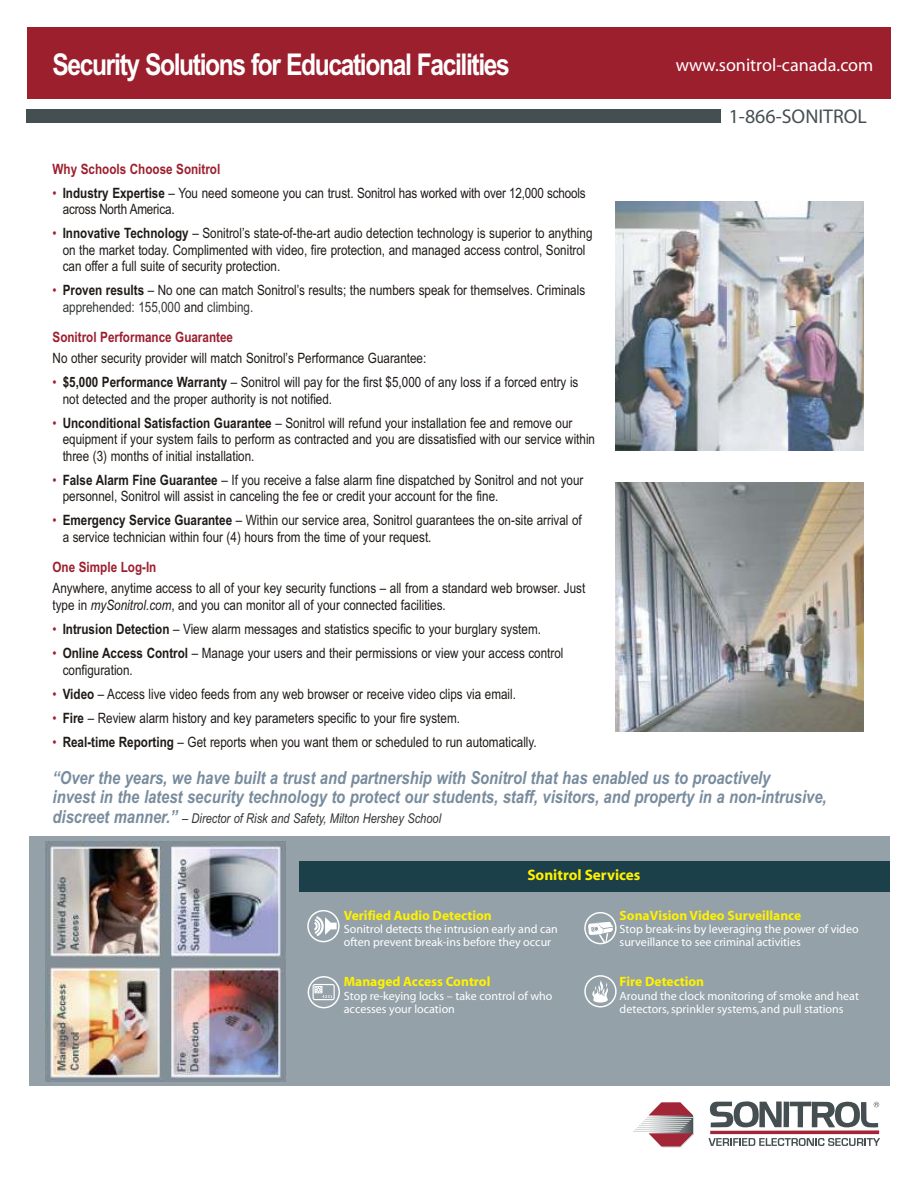
<style>
.page{position:relative;width:918px;height:1188px;background:#fff}
.page>*{position:absolute;margin:0;border:0;box-sizing:border-box;transform-origin:0 0}
.t1{font:700 30px "Arial Narrow";letter-spacing:-.045em;color:#fff}
.t2{font:19.95px "Myriad";color:#454f52}
.t3{font:18.15px "Myriad";color:#fff}
.t4{font:italic 700 18px/19.5px "Arial Narrow";color:#788c9e}
.t5{font:700 15.15px "Myriad";color:#fff200}
.t6{font:14.25px/16.5px "Arial Narrow";color:#1f1a17}
.t7{font:700 14.25px "Arial Narrow";color:#9c1f2e}
.t8{font:700 13.5px "Myriad";color:#fff200}
.t9{font:italic 13.5px "Arial Narrow";color:#333636}
.t10{font:12px/12.9px "Myriad";color:#fff}
.s1{color:#9c1f2e}
.s2{font-weight:700}
.s3{color:#333636}
.s4{font-style:italic}
.s5{font-weight:700;font-size:18px;color:#788c9e}
</style>
<div class="page">
<div style="left:29px;top:836px;width:860px;height:250px;background:#94a1a8"></div>
<div style="left:299px;top:861px;width:590px;height:31px;background:#1c404a"></div>
<svg style="left:307px;top:910px;width:33px;height:32px"></svg>
<svg style="left:308px;top:976px;width:32px;height:32px"></svg>
<svg style="left:584px;top:975px;width:33px;height:33px"></svg>
<svg style="left:584px;top:912px;width:33px;height:33px"></svg>
<div style="left:784px;top:1102px;width:5px;height:25px;background:#454f52"></div>
<svg style="left:709px;top:1101px;width:73px;height:27px"></svg>
<svg style="left:790px;top:1101px;width:89px;height:27px"></svg>
<hr style="left:647px;top:1117px;width:46px;height:1px;background:#d1d4d4">
<hr style="left:645px;top:1119px;width:46px;height:1px;background:#d1d4d4">
<hr style="left:643px;top:1121px;width:46px;height:1px;background:#d1d4d4">
<hr style="left:641px;top:1123px;width:46px;height:1px;background:#d1d4d4">
<hr style="left:639px;top:1125px;width:46px;height:1px;background:#d1d4d4">
<hr style="left:637px;top:1127px;width:47px;height:1px;background:#d1d4d4">
<hr style="left:635px;top:1129px;width:47px;height:1px;background:#d1d4d4">
<hr style="left:633px;top:1131px;width:47px;height:1px;background:#d1d4d4">
<svg style="left:649px;top:1102px;width:45px;height:46px"></svg>
<svg style="left:710px;top:1130px;width:169px;height:4px"></svg>
<svg style="left:708px;top:1138px;width:172px;height:8px"></svg>
<img style="left:45px;top:841px;width:241px;height:240px">
<div style="left:27px;top:27px;width:864px;height:72px;background:#9c1f2e"></div>
<div style="left:26px;top:109px;width:695px;height:13px;background:#454f52"></div>
<img style="left:615px;top:202px;width:249px;height:248px">
<img style="left:615px;top:483px;width:249px;height:248px">
<h1 class="t1" style="left:53px;top:54px;width:459px">Security Solutions for Educational Facilities</h1>
<p class="t7" style="left:53px;top:164px;width:169px">Why Schools Choose Sonitrol</p>
<p class="t6" style="left:63px;top:186px;width:525px;text-indent:-10px"><span class="s1">•</span> <span class="s2">Industry Expertise</span> – You need someone you can trust. Sonitrol has worked with over 12,000 schools across North America.</p>
<p class="t6" style="left:63px;top:226px;width:531px;text-indent:-10px"><span class="s1">•</span> <span class="s2">Innovative Technology</span> – Sonitrol’s state-of-the-art audio detection technology is superior to anything on the market today. Complimented with video, fire protection, and managed access control, Sonitrol can offer a full suite of security protection.</p>
<p class="t6" style="left:63px;top:283px;width:524px;text-indent:-10px"><span class="s1">•</span> <span class="s2">Proven results</span> – No one can match Sonitrol’s results; the numbers speak for themselves. Criminals <span class="s3">apprehended: 155,000</span> and <span class="s3">climbing.</span></p>
<p class="t7" style="left:53px;top:332px;width:182px">Sonitrol Performance Guarantee</p>
<p class="t6" style="left:53px;top:351px;width:375px">No other security provider will match Sonitrol’s Performance Guarantee:</p>
<p class="t6" style="left:63px;top:375px;width:517px;text-indent:-10px"><span class="s1">•</span> <span class="s2">$5,000 Performance Warranty</span> – Sonitrol will pay for the first $5,000 of any loss if a forced entry is not detected and the proper authority is not notified.</p>
<p class="t6" style="left:63px;top:416px;width:534px;text-indent:-10px"><span class="s1">•</span> <span class="s2">Unconditional Satisfaction Guarantee</span> – Sonitrol will refund your installation fee and remove our equipment if your system fails to perform as contracted and you are dissatisfied with our service within three (3) months of initial installation.</p>
<p class="t6" style="left:63px;top:473px;width:522px;text-indent:-10px"><span class="s1">•</span> <span class="s2">False Alarm Fine Guarantee</span> – If you receive a false alarm fine dispatched by Sonitrol and not your personnel, Sonitrol will assist in canceling the fee or credit your account for the fine.</p>
<p class="t6" style="left:63px;top:513px;width:521px;text-indent:-10px"><span class="s1">•</span> <span class="s2">Emergency Service Guarantee</span> – Within our service area, Sonitrol guarantees the on-site arrival of a service technician within four (4) hours from the time of your request.</p>
<p class="t7" style="left:53px;top:562px;width:105px">One Simple Log-In</p>
<p class="t6" style="left:53px;top:581px;width:534px;line-height:17.1px">Anywhere, anytime access to all of your key security functions – all from a standard web browser. Just type in <span class="s4">mySonitrol.com</span>, and you can monitor all of your connected facilities.</p>
<p class="t6" style="left:53px;top:622px;width:490px"><span class="s1">•</span> <span class="s2">Intrusion Detection</span> – View alarm messages and statistics specific to your burglary system.</p>
<p class="t6" style="left:63px;top:646px;width:502px;text-indent:-10px"><span class="s1">•</span> <span class="s2">Online Access Control</span> – Manage your users and their permissions or view your access control configuration.</p>
<p class="t6" style="left:53px;top:687px;width:465px"><span class="s1">•</span> <span class="s2">Video</span> – Access live video feeds from any web browser or receive video clips via email.</p>
<p class="t6" style="left:53px;top:711px;width:409px"><span class="s1">•</span> <span class="s2">Fire</span> – Review alarm history and key parameters specific to your fire system.</p>
<p class="t6" style="left:53px;top:735px;width:486px"><span class="s1">•</span> <span class="s2">Real-time Reporting</span> – Get reports when you want them or scheduled to run automatically.</p>
<p class="t3" style="left:676px;top:58px;width:199px">www.sonitrol-canada.com</p>
<h2 class="t2" style="left:729px;top:108px;width:140px">1-866-SONITROL</h2>
<p class="t4" style="left:53px;top:769px;width:776px">“Over the years, we have built a trust and partnership with Sonitrol that has enabled us to proactively<br>invest in the latest security technology to protect our students, staff, visitors, and property in a non-intrusive,</p>
<p class="t9" style="left:53px;top:813px;width:390px"><span class="s5">discreet manner.”</span> – Director of Risk and Safety, Milton Hershey School</p>
<p class="t8" style="left:344px;top:910px;width:150px">Verified Audio Detection</p>
<p class="t5" style="left:527px;top:868px;width:115px">Sonitrol Services</p>
<p class="t8" style="left:620px;top:910px;width:183px">SonaVision Video Surveillance</p>
<p class="t10" style="left:344px;top:924px;width:216px">Sonitrol detects the intrusion early and can often prevent break-ins before they occur</p>
<p class="t10" style="left:620px;top:924px;width:241px">Stop break-ins by leveraging the power of video surveillance to see criminal activities</p>
<p class="t8" style="left:344px;top:976px;width:148px">Managed Access Control</p>
<p class="t10" style="left:344px;top:990px;width:210px">Stop re-keying locks – take control of who accesses your location</p>
<p class="t8" style="left:620px;top:976px;width:86px">Fire Detection</p>
<p class="t10" style="left:620px;top:990px;width:241px">Around the clock monitoring of smoke and heat detectors, sprinkler systems, and pull stations</p>
</div>
